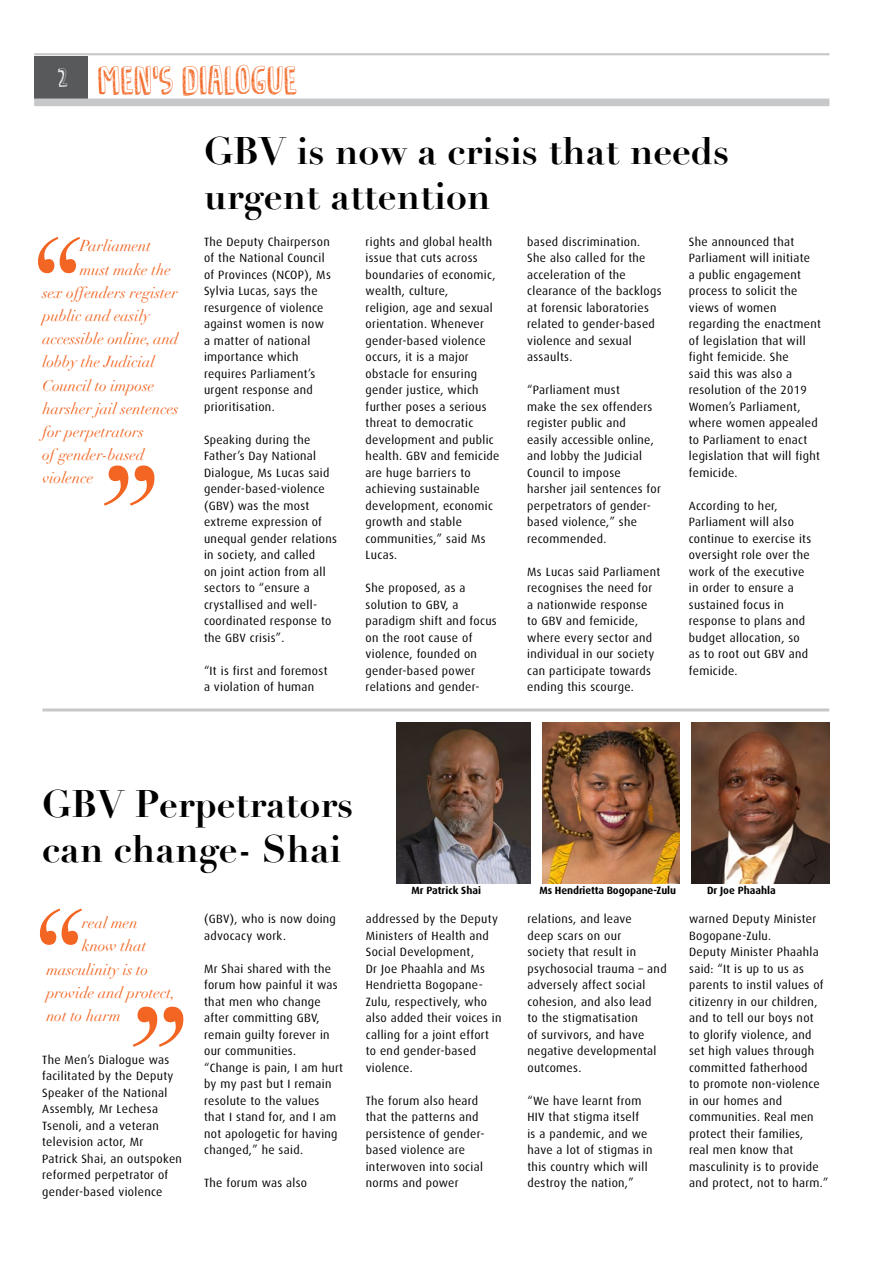
<style>
.page{position:relative;width:893px;height:1263px;background:#fff}
.page>*{position:absolute;margin:0;border:0;box-sizing:border-box;transform-origin:0 0}
.t1{font:45px "Tradizional DEMO";color:#f26522}
.t2{font:700 37.5px/45px "Didot";color:#000}
.t3{font:italic 15.45px "Didot";color:#f26522}
.t4{font:12px/16.5px "Dax";letter-spacing:.025em;color:#000}
.t5{font:700 10.5px "Dax";letter-spacing:-.01em;color:#000}
</style>
<div class="page">
<svg style="left:104px;top:465px;width:50px;height:41px"></svg>
<svg style="left:38px;top:237px;width:42px;height:36px"></svg>
<div style="left:34px;top:56px;width:54px;height:43px;background:#58595b"></div>
<hr style="left:34px;top:53px;width:795px;height:2px;background:#c6c8ca">
<div style="left:34px;top:99px;width:795px;height:7px;background:#c6c8ca"></div>
<hr style="left:42px;top:708px;width:787px;height:3px;background:#c6c8ca">
<svg style="left:133px;top:1007px;width:50px;height:40px"></svg>
<svg style="left:40px;top:908px;width:42px;height:37px"></svg>
<img style="left:396px;top:723px;width:135px;height:160px">
<img style="left:542px;top:723px;width:137px;height:160px">
<img style="left:691px;top:723px;width:138px;height:160px">
<h1 class="t1" style="left:58px;top:55px;width:241px"><sup>2</sup> MEN’S DIALOGUE</h1>
<p class="t3" style="left:80px;top:237px;width:73px">Parliament</p>
<p class="t3" style="left:80px;top:260px;width:93px">must make the</p>
<p class="t3" style="left:42px;top:283px;width:137px">sex offenders register</p>
<p class="t3" style="left:42px;top:306px;width:109px">public and easily</p>
<p class="t3" style="left:42px;top:329px;width:137px">accessible online, and</p>
<p class="t3" style="left:42px;top:353px;width:114px">lobby the Judicial</p>
<p class="t3" style="left:42px;top:376px;width:113px">Council to impose</p>
<p class="t3" style="left:42px;top:399px;width:138px">harsher jail sentences</p>
<p class="t3" style="left:42px;top:422px;width:103px">for perpetrators</p>
<p class="t3" style="left:42px;top:445px;width:103px">of gender-based</p>
<p class="t3" style="left:42px;top:468px;width:52px">violence</p>
<h2 class="t2" style="left:204px;top:129px;width:527px">GBV is now a crisis that needs urgent attention</h2>
<p class="t4" style="left:204px;top:234px;width:128px">The Deputy Chairperson of the National Council of Provinces (NCOP), Ms<br>Sylvia Lucas, says the resurgence of violence against women is now a matter of national importance which requires Parliament’s urgent response and prioritisation.</p>
<p class="t4" style="left:204px;top:432px;width:134px">Speaking during the<br>Father’s Day National<br>Dialogue, Ms Lucas said gender-based-violence (GBV) was the most extreme expression of unequal gender relations in society, and called<br>on joint action from all sectors to “ensure a crystallised and well&shy;coordinated response to the GBV crisis”.</p>
<p class="t4" style="left:204px;top:663px;width:125px">“It is first and foremost a violation of human</p>
<p class="t4" style="left:366px;top:234px;width:135px">rights and global health issue that cuts across boundaries of economic, wealth, culture,<br>religion, age and sexual orientation. Whenever gender-based violence occurs, it is a major obstacle for ensuring gender justice, which further poses a serious threat to democratic development and public health. GBV and femicide are huge barriers to achieving sustainable development, economic growth and stable communities,” said Ms<br>Lucas.</p>
<p class="t4" style="left:366px;top:580px;width:133px">She proposed, as a solution to GBV, a paradigm shift and focus on the root cause of violence, founded on gender-based power relations and gender-</p>
<p class="t4" style="left:527px;top:234px;width:136px">based discrimination.<br>She also called for the acceleration of the clearance of the backlogs at forensic laboratories related to gender-based violence and sexual assaults.</p>
<p class="t4" style="left:527px;top:382px;width:135px">“Parliament must<br>make the sex offenders register public and<br>easily accessible online, and lobby the Judicial<br>Council to impose harsher jail sentences for perpetrators of gender&shy;based violence,” she recommended.</p>
<p class="t4" style="left:527px;top:564px;width:135px">Ms Lucas said Parliament recognises the need for a nationwide response to GBV and femicide, where every sector and individual in our society can participate towards ending this scourge.</p>
<p class="t4" style="left:689px;top:234px;width:134px">She announced that<br>Parliament will initiate<br>a public engagement process to solicit the views of women regarding the enactment of legislation that will fight femicide. She<br>said this was also a resolution of the 2019<br>Women’s Parliament, where women appealed to Parliament to enact legislation that will fight femicide.</p>
<p class="t4" style="left:689px;top:498px;width:124px">According to her,<br>Parliament will also continue to exercise its oversight role over the work of the executive in order to ensure a sustained focus in response to plans and budget allocation, so as to root out GBV and femicide.</p>
<h2 class="t2" style="left:42px;top:781px;width:312px">GBV Perpetrators can change- Shai</h2>
<p class="t3" style="left:82px;top:913px;width:57px">real men</p>
<p class="t3" style="left:82px;top:936px;width:66px">know that</p>
<p class="t3" style="left:46px;top:960px;width:103px">masculinity is to</p>
<p class="t3" style="left:46px;top:983px;width:130px">provide and protect,</p>
<p class="t3" style="left:46px;top:1006px;width:76px">not to harm</p>
<p class="t4" style="left:42px;top:1052px;width:141px">The Men’s Dialogue was facilitated by the Deputy<br>Speaker of the National<br>Assembly, Mr Lechesa<br>Tsenoli, and a veteran television actor, Mr<br>Patrick Shai, an outspoken reformed perpetrator of gender-based violence</p>
<p class="t4" style="left:204px;top:911px;width:133px">(GBV), who is now doing advocacy work.</p>
<p class="t4" style="left:204px;top:960px;width:140px">Mr Shai shared with the forum how painful it was that men who change after committing GBV, remain guilty forever in our communities. “Change is pain, I am hurt by my past but I remain resolute to the values that I stand for, and I am not apologetic for having changed,” he said.</p>
<p class="t4" style="left:204px;top:1175px;width:105px">The forum was also</p>
<p class="t5" style="left:411px;top:884px;width:71px">Mr Patrick Shai</p>
<p class="t5" style="left:540px;top:884px;width:138px">Ms Hendrietta Bogopane-Zulu</p>
<p class="t5" style="left:707px;top:884px;width:70px">Dr Joe Phaahla</p>
<p class="t4" style="left:366px;top:911px;width:137px">addressed by the Deputy<br>Ministers of Health and<br>Social Development,<br>Dr Joe Phaahla and Ms<br>Hendrietta Bogopane-<br>Zulu, respectively, who also added their voices in calling for a joint effort to end gender-based violence.</p>
<p class="t4" style="left:366px;top:1092px;width:120px">The forum also heard that the patterns and persistence of gender&shy;based violence are interwoven into social norms and power</p>
<p class="t4" style="left:527px;top:911px;width:141px">relations, and leave<br>deep scars on our<br>society that result in psychosocial trauma – and adversely affect social cohesion, and also lead<br>to the stigmatisation<br>of survivors, and have negative developmental outcomes.</p>
<p class="t4" style="left:527px;top:1092px;width:127px">“We have learnt from<br>HIV that stigma itself<br>is a pandemic, and we have a lot of stigmas in this country which will destroy the nation,”</p>
<p class="t4" style="left:689px;top:911px;width:141px">warned Deputy Minister<br>Bogopane-Zulu.<br>Deputy Minister Phaahla said: “It is up to us as parents to instil values of citizenry in our children, and to tell our boys not<br>to glorify violence, and set high values through committed fatherhood<br>to promote non-violence in our homes and communities. Real men protect their families,<br>real men know that masculinity is to provide and protect, not to harm.”</p>
</div>
